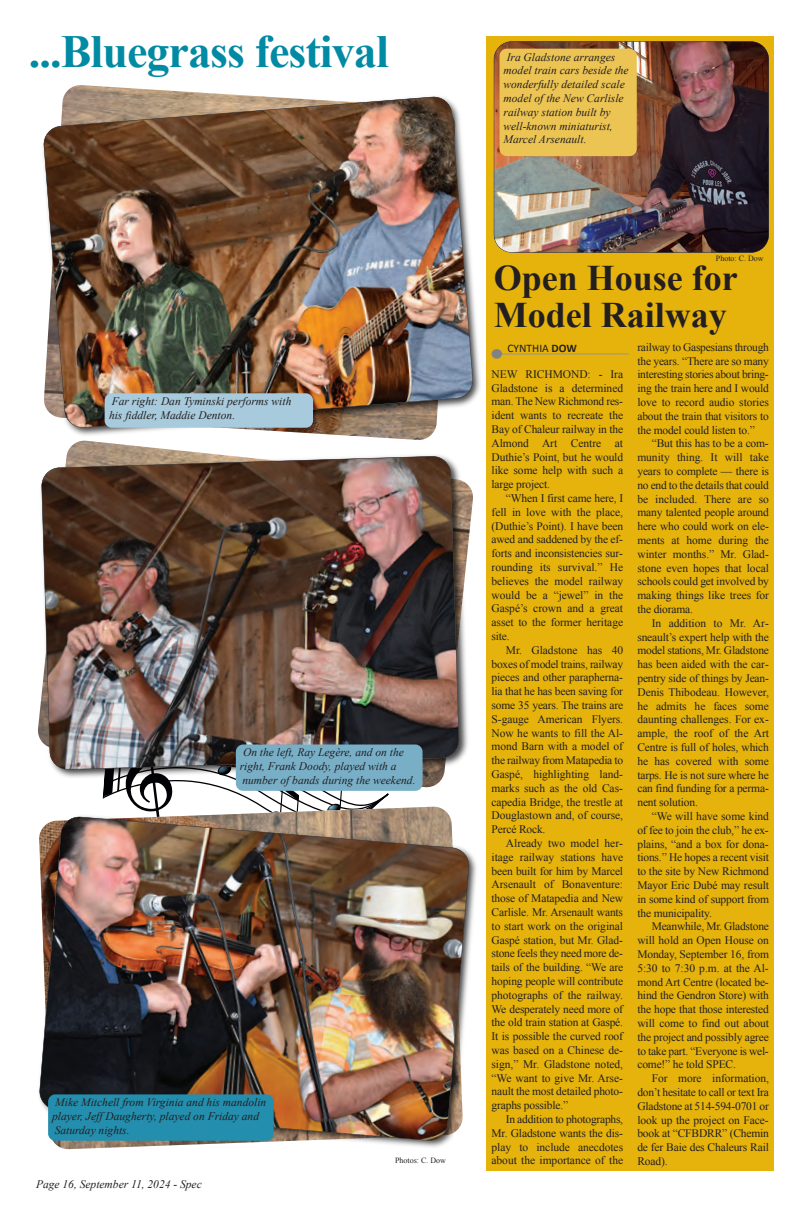
<style>
.page{position:relative;width:810px;height:1224px;background:#fff}
.page>*{position:absolute;margin:0;border:0;box-sizing:border-box;transform-origin:0 0}
.t1{font:700 46px "Times New Roman";letter-spacing:-.02em;color:#008aa3}
.t2{font:700 36px/37.2px "Times New Roman";color:#231f20}
.t3{font:11.5px/13.8px "Times New Roman";letter-spacing:-.015em;color:#231f20;text-align:justify}
.t4{font:italic 11.5px/13.8px "Times New Roman";color:#231f20}
.t5{font:11.5px "Calibri";color:#231f20}
.t6{font:8px "Times New Roman";color:#231f20}
.s1{font-weight:700}
</style>
<div class="page">
<div style="left:487px;top:36px;width:287px;height:1135px;background:#e5b30c"></div>
<svg style="left:103px;top:788px;width:286px;height:18px"></svg>
<img style="left:68px;top:443px;width:370px;height:345px">
<img style="left:53px;top:810px;width:424px;height:340px">
<img style="left:39px;top:816px;width:431px;height:325px">
<img style="left:37px;top:451px;width:436px;height:332px">
<img style="left:41px;top:456px;width:418px;height:314px">
<img style="left:64px;top:90px;width:423px;height:353px">
<img style="left:43px;top:96px;width:431px;height:332px">
<div style="left:48px;top:1094px;width:226px;height:47px;background:#238ead;border-radius:7px"></div>
<div style="left:236px;top:745px;width:187px;height:46px;background:#78afc7;border-radius:7px"></div>
<div style="left:105px;top:393px;width:208px;height:35px;background:#a7cadc;border-radius:7px"></div>
<hr style="left:501px;top:353px;width:128px;height:2px;background:#939598">
<div style="left:492px;top:349px;width:10px;height:10px;background:#808285;border-radius:50%"></div>
<img style="left:494px;top:41px;width:275px;height:212px;border-radius:18px">
<div style="left:494px;top:41px;width:275px;height:212px;border:1px solid #231f20;border-radius:18px"></div>
<div style="left:500px;top:49px;width:137px;height:107px;background:#ecc453;border-radius:7px"></div>
<p class="t1" style="left:29px;top:26px;width:361px">...Bluegrass festival</p>
<p class="t4" style="left:109px;top:395px;width:184px">Far right: Dan Tyminski performs with his fiddler, Maddie Denton.</p>
<p class="t4" style="left:240px;top:746px;width:177px">On the left, Ray Legère, and on the right, Frank Doody, played with a number of bands during the weekend.</p>
<p class="t4" style="left:52px;top:1096px;width:216px">Mike Mitchell from Virginia and his mandolin player, Jeff Daugherty, played on Friday and<br>Saturday nights.</p>
<p class="t4" style="left:36px;top:1177px;width:167px">Page 16, September 11, 2024 - Spec</p>
<p class="t6" style="left:395px;top:1156px;width:52px">Photos: C. Dow</p>
<p class="t4" style="left:504px;top:50px;width:127px">Ira Gladstone arranges model train cars beside the wonderfully detailed scale model of the New Carlisle railway station built by well-known miniaturist,<br>Marcel Arsenault.</p>
<p class="t6" style="left:716px;top:254px;width:49px">Photo: C. Dow</p>
<p class="t2" style="left:494px;top:259px;width:246px">Open House for<br>Model Railway</p>
<p class="t5" style="left:507px;top:343px;width:71px">CYNTHIA <span class="s1">DOW</span></p>
<p class="t3" style="left:492px;top:367px;width:133px">NEW RICHMOND: - Ira Gladstone is a determined man. The New Richmond res&shy;ident wants to recreate the Bay of Chaleur railway in the Almond Art Centre at Duthie’s Point, but he would like some help with such a large project.</p>
<p class="t3" style="left:492px;top:491px;width:133px;text-indent:14px">“When I first came here, I fell in love with the place, (Duthie’s Point). I have been awed and saddened by the ef&shy;forts and inconsistencies sur&shy;rounding its survival.” He believes the model railway would be a “jewel” in the Gaspé’s crown and a great asset to the former heritage site.</p>
<p class="t3" style="left:492px;top:643px;width:133px;text-indent:14px">Mr. Gladstone has 40 boxes of model trains, railway pieces and other parapherna&shy;lia that he has been saving for some 35 years. The trains are S-gauge American Flyers.<br>Now he wants to fill the Al&shy;mond Barn with a model of the railway from Matapedia to Gaspé, highlighting land&shy;marks such as the old Cas&shy;capedia Bridge, the trestle at Douglastown and, of course, Percé Rock.</p>
<p class="t3" style="left:492px;top:836px;width:133px;text-indent:14px">Already two model her&shy;itage railway stations have been built for him by Marcel Arsenault of Bonaventure: those of Matapedia and New Carlisle. Mr. Arsenault wants to start work on the original Gaspé station, but Mr. Glad&shy;stone feels they need more de&shy;tails of the building. “We are hoping people will contribute photographs of the railway.<br>We desperately need more of the old train station at Gaspé.<br>It is possible the curved roof was based on a Chinese de&shy;sign,” Mr. Gladstone noted, “We want to give Mr. Arse&shy;nault the most detailed photo&shy;graphs possible.”</p>
<p class="t3" style="left:492px;top:1112px;width:133px;text-indent:14px">In addition to photographs, Mr. Gladstone wants the dis&shy;play to include anecdotes about the importance of the</p>
<p class="t3" style="left:637px;top:340px;width:133px">railway to Gaspesians through the years. “There are so many interesting stories about bring&shy;ing the train here and I would love to record audio stories about the train that visitors to the model could listen to.”</p>
<p class="t3" style="left:637px;top:437px;width:133px;text-indent:14px">“But this has to be a com&shy;munity thing. It will take years to complete — there is no end to the details that could be included. There are so many talented people around here who could work on ele&shy;ments at home during the winter months.” Mr. Glad&shy;stone even hopes that local schools could get involved by making things like trees for the diorama.</p>
<p class="t3" style="left:637px;top:616px;width:133px;text-indent:14px">In addition to Mr. Ar&shy;sneault’s expert help with the model stations, Mr. Gladstone has been aided with the car&shy;pentry side of things by Jean-Denis Thibodeau. However, he admits he faces some daunting challenges. For ex&shy;ample, the roof of the Art Centre is full of holes, which he has covered with some tarps. He is not sure where he can find funding for a perma&shy;nent solution.</p>
<p class="t3" style="left:637px;top:809px;width:133px;text-indent:14px">“We will have some kind of fee to join the club,” he ex&shy;plains, “and a box for dona&shy;tions.” He hopes a recent visit to the site by New Richmond Mayor Eric Dubé may result in some kind of support from the municipality.</p>
<p class="t3" style="left:637px;top:920px;width:133px;text-indent:14px">Meanwhile, Mr. Gladstone will hold an Open House on Monday, September 16, from 5:30 to 7:30 p.m. at the Al&shy;mond Art Centre (located be&shy;hind the Gendron Store) with the hope that those interested will come to find out about the project and possibly agree to take part. “Everyone is wel&shy;come!” he told SPEC.</p>
<p class="t3" style="left:637px;top:1071px;width:133px;text-indent:14px">For more information, don’t hesitate to call or text Ira Gladstone at 514-594-0701 or look up the project on Face&shy;book at “CFBDRR” (Chemin de fer Baie des Chaleurs Rail Road).</p>
</div>
